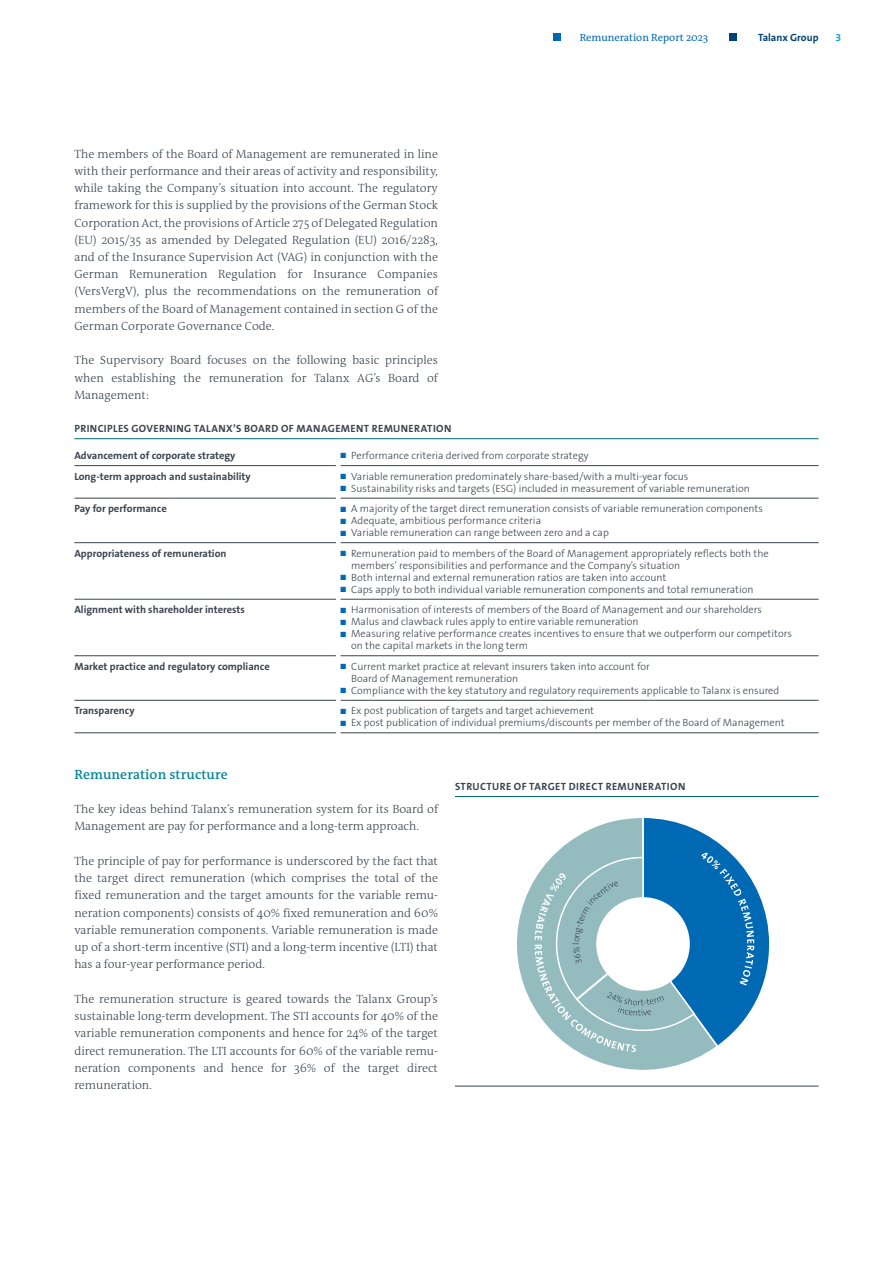
<style>
.page{position:relative;width:893px;height:1263px;background:#fff}
.page>*{position:absolute;margin:0;border:0;box-sizing:border-box;transform-origin:0 0}
.t1{font:600 13.5px "The Antiqua B W6";letter-spacing:.01em;color:#00869a}
.t2{font:300 12px/17.2px "The Antiqua B W3";color:#3b444f;text-align:justify}
.t3{font:300 10.5px/12px "The Sans B W3";color:#3b444f}
.t4{font:700 10.5px "The Sans B W7";color:#3b444f}
.t5{font:700 10.5px "The Sans B W7";letter-spacing:.04em;color:#3b444f}
.t6{font:10.5px "The Antiqua B W5 Plain";color:#0068b4}
.t7{font:700 10.5px "The Sans B W7";color:#004377}
.t8{font:700 10.5px "The Sans B W7";color:#00a1e0}
.s1{color:#0069b4}
</style>
<div class="page">
<div style="left:553px;top:33px;width:7px;height:8px;background:#0069b4"></div>
<div style="left:729px;top:33px;width:8px;height:8px;background:#004377"></div>
<hr style="left:74px;top:465px;width:262px;height:1px;background:#3b444f">
<hr style="left:341px;top:465px;width:478px;height:1px;background:#3b444f">
<hr style="left:74px;top:498px;width:262px;height:1px;background:#3b444f">
<hr style="left:341px;top:498px;width:478px;height:1px;background:#3b444f">
<hr style="left:74px;top:542px;width:262px;height:1px;background:#3b444f">
<hr style="left:341px;top:542px;width:478px;height:1px;background:#3b444f">
<hr style="left:74px;top:599px;width:262px;height:1px;background:#3b444f">
<hr style="left:341px;top:599px;width:478px;height:1px;background:#3b444f">
<hr style="left:74px;top:655px;width:262px;height:1px;background:#3b444f">
<hr style="left:341px;top:655px;width:478px;height:1px;background:#3b444f">
<hr style="left:74px;top:700px;width:262px;height:1px;background:#3b444f">
<hr style="left:74px;top:732px;width:262px;height:1px;background:#3b444f">
<hr style="left:341px;top:700px;width:478px;height:1px;background:#3b444f">
<hr style="left:341px;top:732px;width:478px;height:1px;background:#3b444f">
<hr style="left:74px;top:438px;width:262px;height:1px;background:#006b6e">
<hr style="left:341px;top:438px;width:478px;height:1px;background:#006b6e">
<hr style="left:455px;top:1086px;width:364px;height:1px;background:#3b444f">
<hr style="left:455px;top:796px;width:364px;height:1px;background:#006b6e">
<svg style="left:517px;top:881px;width:190px;height:189px"></svg>
<svg style="left:534px;top:818px;width:236px;height:234px"></svg>
<p class="t6" style="left:580px;top:31px;width:130px">Remuneration Report <span class="s1">2023</span></p>
<p class="t7" style="left:758px;top:31px;width:62px">Talanx Group</p>
<p class="t8" style="left:836px;top:31px;width:7px">3</p>
<p class="t2" style="left:74px;top:145px;width:365px">The members of the Board of Management are remunerated in line with their performance and their areas of activity and responsibility, while taking the Company’s situation into account. The regulatory framework for this is supplied by the provisions of the German Stock Corporation Act, the provisions of Article 275 of Delegated Regulation (EU) 2015/35 as amended by Delegated Regulation (EU) 2016/2283, and of the Insurance Supervision Act (VAG) in conjunction with the German Remuneration Regulation for Insurance Companies (VersVergV), plus the recommendations on the remuneration of members of the Board of Management contained in section G of the German Corporate Governance Code.</p>
<p class="t2" style="left:74px;top:352px;width:365px">The Supervisory Board focuses on the following basic principles when establishing the remuneration for Talanx AG’s Board of Management:</p>
<p class="t5" style="left:74px;top:422px;width:378px">PRINCIPLES GOVERNING TALANX’S BOARD OF MANAGEMENT REMUNERATION</p>
<p class="t4" style="left:74px;top:449px;width:163px">Advancement of corporate strategy</p>
<p class="t3" style="left:341px;top:450px;width:250px"><span class="s1">■</span> Performance criteria derived from corporate strategy</p>
<p class="t4" style="left:74px;top:469px;width:178px">Long-term approach and sustainability</p>
<p class="t3" style="left:341px;top:470px;width:349px"><span class="s1">■</span> Variable remuneration predominately share-based/with a multi-year focus</p>
<p class="t3" style="left:341px;top:482px;width:411px"><span class="s1">■</span> Sustainability risks and targets (ESG) included in measurement of variable remuneration</p>
<p class="t4" style="left:74px;top:502px;width:94px">Pay for performance</p>
<p class="t3" style="left:341px;top:503px;width:424px"><span class="s1">■</span> A majority of the target direct remuneration consists of variable remuneration components</p>
<p class="t3" style="left:341px;top:515px;width:202px"><span class="s1">■</span> Adequate, ambitious performance criteria</p>
<p class="t3" style="left:341px;top:527px;width:270px"><span class="s1">■</span> Variable remuneration can range between zero and a cap</p>
<p class="t4" style="left:74px;top:546px;width:154px">Appropriateness of remuneration</p>
<p class="t3" style="left:351px;top:547px;width:419px;text-indent:-11px"><span class="s1">■</span> Remuneration paid to members of the Board of Management appropriately reflects both the members’ responsibilities and performance and the Company’s situation</p>
<p class="t3" style="left:341px;top:571px;width:327px"><span class="s1">■</span> Both internal and external remuneration ratios are taken into account</p>
<p class="t3" style="left:341px;top:583px;width:414px"><span class="s1">■</span> Caps apply to both individual variable remuneration components and total remuneration</p>
<p class="t4" style="left:74px;top:603px;width:172px">Alignment with shareholder interests</p>
<p class="t3" style="left:341px;top:604px;width:423px"><span class="s1">■</span> Harmonisation of interests of members of the Board of Management and our shareholders</p>
<p class="t3" style="left:341px;top:616px;width:300px"><span class="s1">■</span> Malus and clawback rules apply to entire variable remuneration</p>
<p class="t3" style="left:351px;top:628px;width:442px;text-indent:-11px"><span class="s1">■</span> Measuring relative performance creates incentives to ensure that we outperform our competitors on the capital markets in the long term</p>
<p class="t4" style="left:74px;top:660px;width:197px">Market practice and regulatory compliance</p>
<p class="t3" style="left:351px;top:660px;width:300px;text-indent:-11px"><span class="s1">■</span> Current market practice at relevant insurers taken into account for<br>Board of Management remuneration</p>
<p class="t3" style="left:341px;top:684px;width:440px"><span class="s1">■</span> Compliance with the key statutory and regulatory requirements applicable to Talanx is ensured</p>
<p class="t4" style="left:74px;top:704px;width:62px">Transparency</p>
<p class="t3" style="left:341px;top:705px;width:255px"><span class="s1">■</span> Ex post publication of targets and target achievement</p>
<p class="t3" style="left:341px;top:717px;width:445px"><span class="s1">■</span> Ex post publication of individual premiums/discounts per member of the Board of Management</p>
<p class="t1" style="left:74px;top:765px;width:155px">Remuneration structure</p>
<p class="t2" style="left:74px;top:800px;width:365px">The key ideas behind Talanx’s remuneration system for its Board of<br>Management are pay for performance and a long-term approach.</p>
<p class="t2" style="left:74px;top:852px;width:365px">The principle of pay for performance is underscored by the fact that the target direct remuneration (which comprises the total of the fixed remuneration and the target amounts for the variable remu&shy;neration components) consists of 40% fixed remuneration and 60% variable remuneration components. Variable remuneration is made up of a short-term incentive (STI) and a long-term incentive (LTI) that has a four-year performance period.</p>
<p class="t2" style="left:74px;top:990px;width:365px">The remuneration structure is geared towards the Talanx Group’s sustainable long-term development. The STI accounts for 40% of the variable remuneration components and hence for 24% of the target direct remuneration. The LTI accounts for 60% of the variable remu&shy;neration components and hence for 36% of the target direct remuneration.</p>
<p class="t5" style="left:455px;top:780px;width:232px">STRUCTURE OF TARGET DIRECT REMUNERATION</p>
</div>
